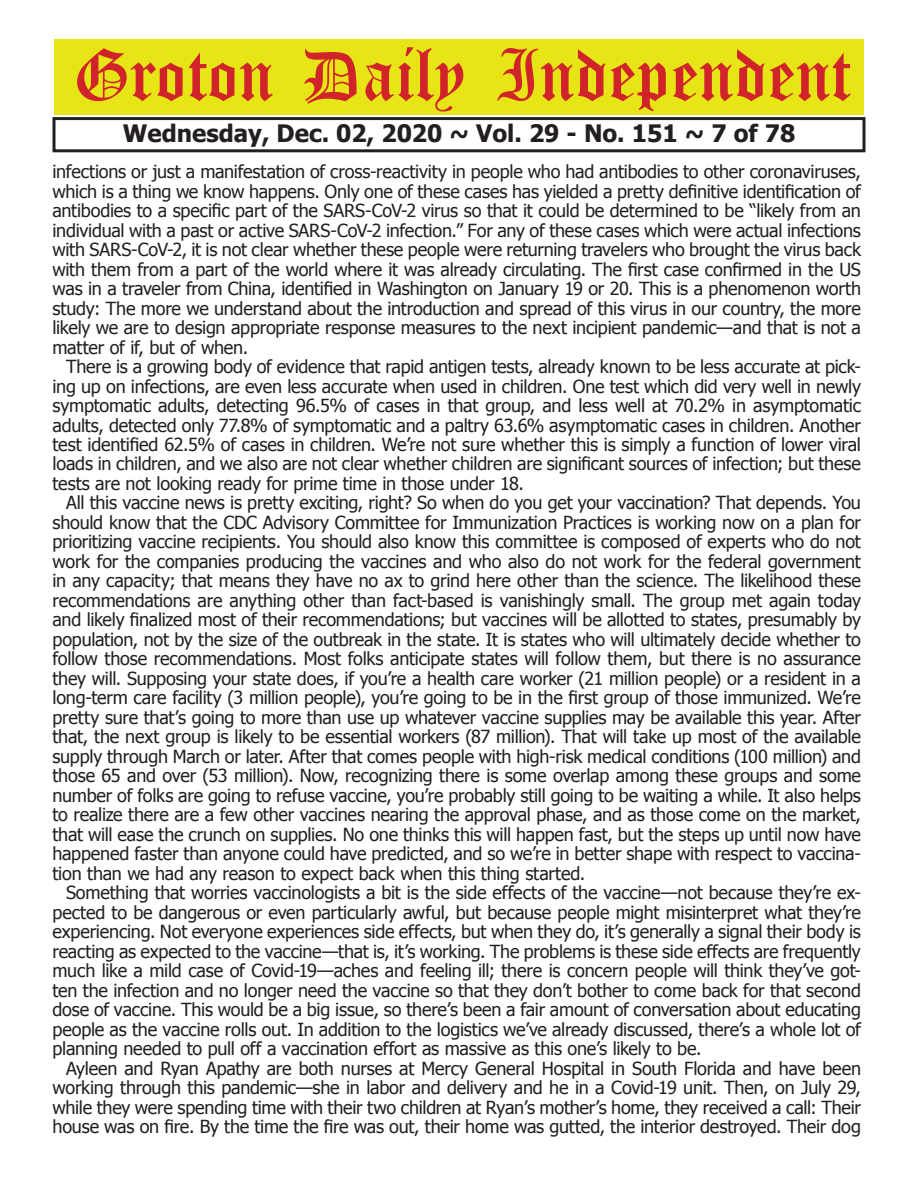
<style>
.page{position:relative;width:918px;height:1188px;background:#fff}
.page>*{position:absolute;margin:0;border:0;box-sizing:border-box;transform-origin:0 0}
.t1{font:54px "Old English Five";color:#d1232a}
.t2{font:700 24px "Tahoma";color:#231f20}
.t3{font:18px/19.5px "Tahoma";letter-spacing:-.01em;color:#231f20;text-align:justify}
</style>
<div class="page">
<div style="left:52px;top:117px;width:814px;height:35px;border:3px solid #231f20"></div>
<div style="left:54px;top:40px;width:810px;height:75px;background:#e7e515"></div>
<h1 class="t1" style="left:73px;top:50px;width:779px">Groton Daily Independent</h1>
<h2 class="t2" style="left:123px;top:116px;width:674px">Wednesday, Dec. 02, 2020 ~ Vol. 29 - No. 151 ~ 7 of 78</h2>
<p class="t3" style="left:52px;top:161px;width:810px">infections or just a manifestation of cross-reactivity in people who had antibodies to other coronaviruses, which is a thing we know happens. Only one of these cases has yielded a pretty definitive identification of antibodies to a specific part of the SARS-CoV-2 virus so that it could be determined to be “likely from an individual with a past or active SARS-CoV-2 infection.” For any of these cases which were actual infections with SARS-CoV-2, it is not clear whether these people were returning travelers who brought the virus back with them from a part of the world where it was already circulating. The first case confirmed in the US was in a traveler from China, identified in Washington on January 19 or 20. This is a phenomenon worth study: The more we understand about the introduction and spread of this virus in our country, the more likely we are to design appropriate response measures to the next incipient pandemic—and that is not a matter of if, but of when.</p>
<p class="t3" style="left:52px;top:356px;width:810px;text-indent:14px">There is a growing body of evidence that rapid antigen tests, already known to be less accurate at pick&shy;ing up on infections, are even less accurate when used in children. One test which did very well in newly symptomatic adults, detecting 96.5% of cases in that group, and less well at 70.2% in asymptomatic adults, detected only 77.8% of symptomatic and a paltry 63.6% asymptomatic cases in children. Another test identified 62.5% of cases in children. We’re not sure whether this is simply a function of lower viral loads in children, and we also are not clear whether children are significant sources of infection; but these tests are not looking ready for prime time in those under 18.</p>
<p class="t3" style="left:52px;top:492px;width:810px;text-indent:14px">All this vaccine news is pretty exciting, right? So when do you get your vaccination? That depends. You should know that the CDC Advisory Committee for Immunization Practices is working now on a plan for prioritizing vaccine recipients. You should also know this committee is composed of experts who do not work for the companies producing the vaccines and who also do not work for the federal government in any capacity; that means they have no ax to grind here other than the science. The likelihood these recommendations are anything other than fact-based is vanishingly small. The group met again today and likely finalized most of their recommendations; but vaccines will be allotted to states, presumably by population, not by the size of the outbreak in the state. It is states who will ultimately decide whether to follow those recommendations. Most folks anticipate states will follow them, but there is no assurance they will. Supposing your state does, if you’re a health care worker (21 million people) or a resident in a long-term care facility (3 million people), you’re going to be in the first group of those immunized. We’re pretty sure that’s going to more than use up whatever vaccine supplies may be available this year. After that, the next group is likely to be essential workers (87 million). That will take up most of the available supply through March or later. After that comes people with high-risk medical conditions (100 million) and those 65 and over (53 million). Now, recognizing there is some overlap among these groups and some number of folks are going to refuse vaccine, you’re probably still going to be waiting a while. It also helps to realize there are a few other vaccines nearing the approval phase, and as those come on the market, that will ease the crunch on supplies. No one thinks this will happen fast, but the steps up until now have happened faster than anyone could have predicted, and so we’re in better shape with respect to vaccina&shy;tion than we had any reason to expect back when this thing started.</p>
<p class="t3" style="left:52px;top:882px;width:810px;text-indent:14px">Something that worries vaccinologists a bit is the side effects of the vaccine—not because they’re ex&shy;pected to be dangerous or even particularly awful, but because people might misinterpret what they’re experiencing. Not everyone experiences side effects, but when they do, it’s generally a signal their body is reacting as expected to the vaccine—that is, it’s working. The problems is these side effects are frequently much like a mild case of Covid-19—aches and feeling ill; there is concern people will think they’ve got&shy;ten the infection and no longer need the vaccine so that they don’t bother to come back for that second dose of vaccine. This would be a big issue, so there’s been a fair amount of conversation about educating people as the vaccine rolls out. In addition to the logistics we’ve already discussed, there’s a whole lot of planning needed to pull off a vaccination effort as massive as this one’s likely to be.</p>
<p class="t3" style="left:52px;top:1058px;width:810px;text-indent:14px">Ayleen and Ryan Apathy are both nurses at Mercy General Hospital in South Florida and have been working through this pandemic—she in labor and delivery and he in a Covid-19 unit. Then, on July 29, while they were spending time with their two children at Ryan’s mother’s home, they received a call: Their house was on fire. By the time the fire was out, their home was gutted, the interior destroyed. Their dog</p>
</div>
